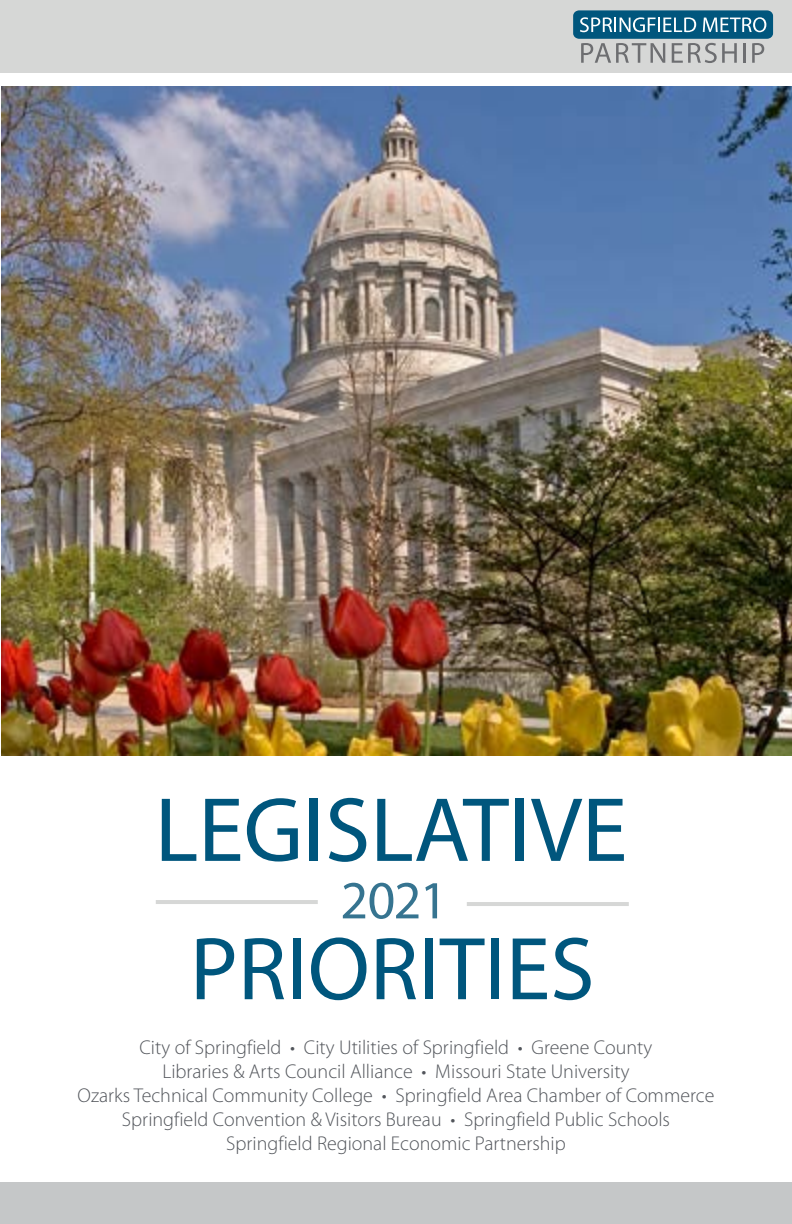
<style>
.page{position:relative;width:792px;height:1224px;background:#fff}
.page>*{position:absolute;margin:0;border:0;box-sizing:border-box;transform-origin:0 0}
.t1{font:92px "Myriad Pro";color:#00567d}
.t2{font:90px "Myriad Pro";color:#00567d}
.t3{font:54px "Myriad Pro";color:#367490}
.t4{font:300 20px/24px "Myriad Pro";color:#52555b;text-align:center}
</style>
<div class="page">
<div style="left:0;top:0;width:792px;height:73px;background:#d6d7d6"></div>
<img style="left:2px;top:87px;width:790px;height:669px">
<div style="left:0;top:1183px;width:792px;height:41px;background:#c5c7c8"></div>
<div style="left:573px;top:10px;width:200px;height:29px;background:#00567d;border-radius:6px"></div>
<svg style="left:580px;top:17px;width:116px;height:15px"></svg>
<svg style="left:703px;top:17px;width:63px;height:15px"></svg>
<svg style="left:581px;top:43px;width:84px;height:20px"></svg>
<svg style="left:672px;top:43px;width:65px;height:20px"></svg>
<hr style="left:743px;top:43px;width:3px;height:20px;background:#6d6e71">
<svg style="left:752px;top:43px;width:12px;height:20px"></svg>
<hr style="left:156px;top:900px;width:162px;height:4px;background:#d6d7d6">
<hr style="left:467px;top:902px;width:162px;height:4px;background:#d6d7d6">
<h1 class="t1" style="left:155px;top:773px;width:474px">LEGISLATIVE</h1>
<h3 class="t3" style="left:340px;top:867px;width:109px">2021</h3>
<h2 class="t2" style="left:190px;top:914px;width:406px">PRIORITIES</h2>
<p class="t4" style="left:78px;top:1036px;width:638px">City of Springfield • City Utilities of Springfield • Greene County<br>Libraries &amp; Arts Council Alliance • Missouri State University<br>Ozarks Technical Community College • Springfield Area Chamber of Commerce Springfield Convention &amp; Visitors Bureau • Springfield Public Schools Springfield Regional Economic Partnership</p>
</div>
